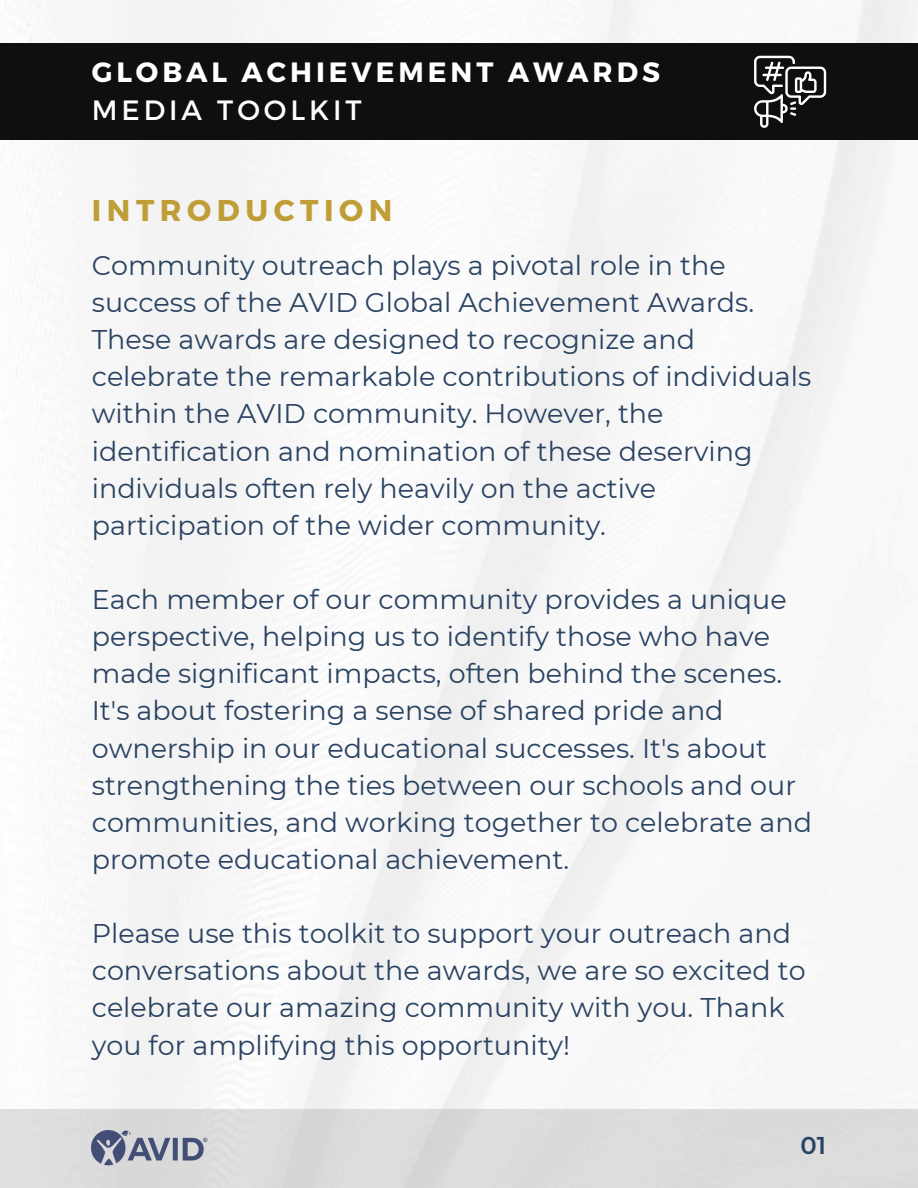
<style>
.page{position:relative;width:918px;height:1188px;background:#fff}
.page>*{position:absolute;margin:0;border:0;box-sizing:border-box;transform-origin:0 0}
.t1{font:700 30px "Montserrat";letter-spacing:.185em;color:#bf9e37}
.t2{font:700 27.9px/38.2px "Montserrat";letter-spacing:.14em;color:#fff}
.t3{font:27px/37.2px "Montserrat";color:#2a4362}
.t4{font:600 24.3px "Montserrat";color:#2a4362}
.s1{font-weight:400}
</style>
<div class="page">
<img style="left:0;top:0;width:918px;height:1109px">
<div style="left:0;top:44px;width:918px;height:96px;background:#0f0f10"></div>
<div style="left:0;top:1109px;width:918px;height:79px;background:#dcdcdc"></div>
<svg style="left:754px;top:56px;width:72px;height:72px"></svg>
<p class="t2" style="left:92px;top:51px;width:570px">GLOBAL ACHIEVEMENT AWARDS<br><span class="s1">MEDIA TOOLKIT</span></p>
<p class="t1" style="left:92px;top:191px;width:302px">INTRODUCTION</p>
<h2 class="t3" style="left:92px;top:247px;width:721px">Community outreach plays a pivotal role in the success of the AVID Global Achievement Awards.<br>These awards are designed to recognize and celebrate the remarkable contributions of individuals within the AVID community. However, the identification and nomination of these deserving individuals often rely heavily on the active participation of the wider community.</h2>
<p class="t3" style="left:92px;top:581px;width:696px">Each member of our community provides a unique perspective, helping us to identify those who have made significant impacts, often behind the scenes.</p>
<h1 class="t3" style="left:92px;top:692px;width:722px">It's about fostering a sense of shared pride and ownership in our educational successes. It's about strengthening the ties between our schools and our communities, and working together to celebrate and promote educational achievement.</h1>
<p class="t3" style="left:92px;top:915px;width:715px">Please use this toolkit to support your outreach and conversations about the awards, we are so excited to celebrate our amazing community with you. Thank you for amplifying this opportunity!</p>
<p class="t4" style="left:801px;top:1131px;width:27px">01</p>
</div>
